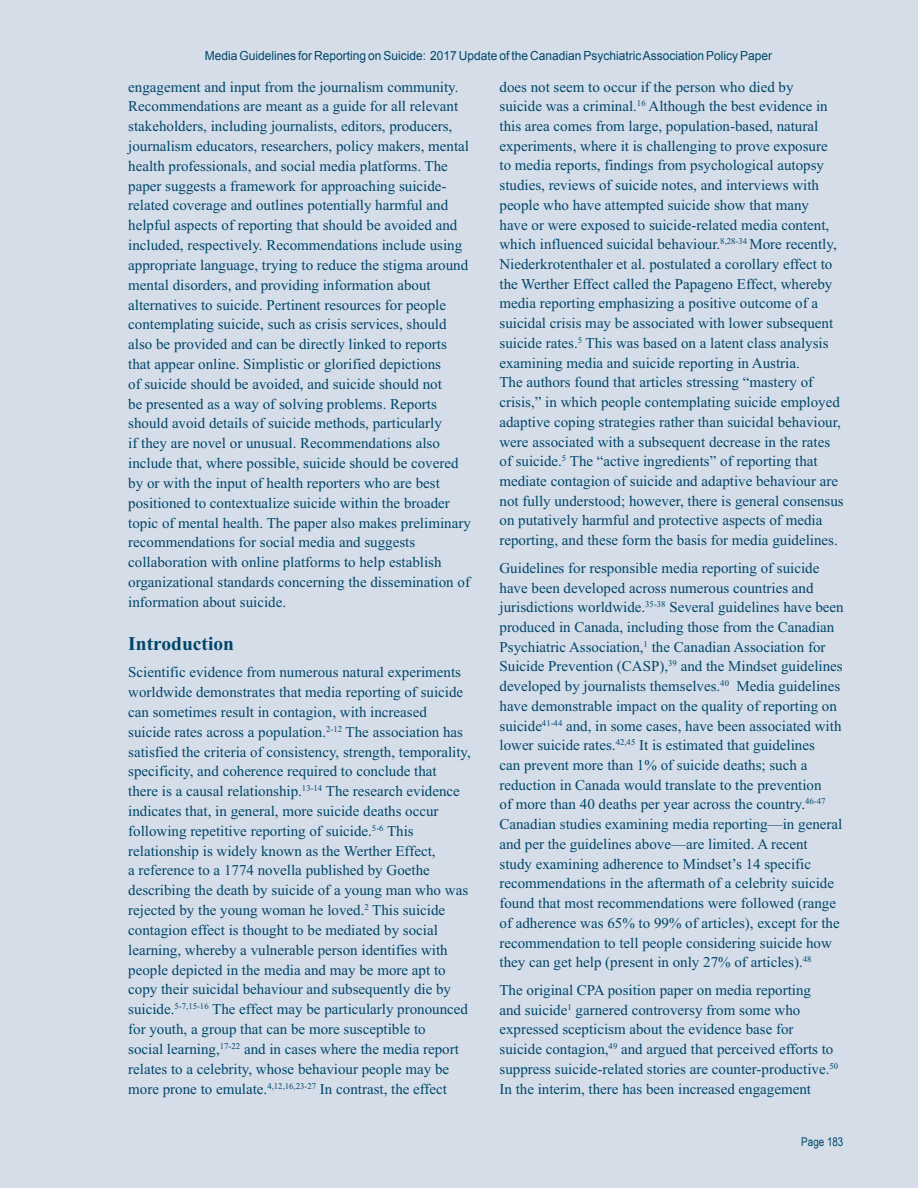
<style>
.page{position:relative;width:918px;height:1188px;background:#d5dde9}
.page>*{position:absolute;margin:0;border:0;box-sizing:border-box;transform-origin:0 0}
.Heading_Level_1{font:700 19.5px "Times New Roman";color:#004669}
.Body_text{font:15px/19.8px "Times New Roman";color:#004669}
.Running_Head_centre{font:12.45px "Arial";color:#004669;scale:.96 1}
.footer_page_number_R{font:12px "Arial Narrow";color:#004669}
</style>
<div class="page">
<p class="Running_Head_centre" style="left:205px;top:48px;width:592px">Media Guidelines for Reporting on Suicide: 2017 Update of the Canadian Psychiatric Association Policy Paper</p>
<p class="Body_text" style="left:128px;top:77px;width:344px">engagement and input from the journalism community.<br>Recommendations are meant as a guide for all relevant stakeholders, including journalists, editors, producers, journalism educators, researchers, policy makers, mental health professionals, and social media platforms. The paper suggests a framework for approaching suicide&shy;related coverage and outlines potentially harmful and helpful aspects of reporting that should be avoided and included, respectively. Recommendations include using appropriate language, trying to reduce the stigma around mental disorders, and providing information about alternatives to suicide. Pertinent resources for people contemplating suicide, such as crisis services, should also be provided and can be directly linked to reports that appear online. Simplistic or glorified depictions<br>of suicide should be avoided, and suicide should not<br>be presented as a way of solving problems. Reports should avoid details of suicide methods, particularly<br>if they are novel or unusual. Recommendations also include that, where possible, suicide should be covered by or with the input of health reporters who are best positioned to contextualize suicide within the broader topic of mental health. The paper also makes preliminary recommendations for social media and suggests collaboration with online platforms to help establish organizational standards concerning the dissemination of information about suicide.</p>
<p class="Heading_Level_1" style="left:128px;top:633px;width:107px">Introduction</p>
<p class="Body_text" style="left:128px;top:662px;width:344px">Scientific evidence from numerous natural experiments worldwide demonstrates that media reporting of suicide can sometimes result in contagion, with increased suicide rates across a population.<sup>2-12</sup> The association has satisfied the criteria of consistency, strength, temporality, specificity, and coherence required to conclude that<br>there is a causal relationship.<sup>13-14</sup> The research evidence indicates that, in general, more suicide deaths occur following repetitive reporting of suicide.<sup>5-6</sup> This relationship is widely known as the Werther Effect,<br>a reference to a 1774 novella published by Goethe describing the death by suicide of a young man who was rejected by the young woman he loved.<sup>2</sup> This suicide contagion effect is thought to be mediated by social learning, whereby a vulnerable person identifies with people depicted in the media and may be more apt to copy their suicidal behaviour and subsequently die by suicide.<sup>5-7,15-16</sup> The effect may be particularly pronounced for youth, a group that can be more susceptible to<br>social learning,<sup>17-22</sup> and in cases where the media report relates to a celebrity, whose behaviour people may be more prone to emulate.<sup>4,12,16,23-27</sup> In contrast, the effect</p>
<p class="Body_text" style="left:500px;top:77px;width:346px">does not seem to occur if the person who died by<br>suicide was a criminal.<sup>16</sup> Although the best evidence in this area comes from large, population-based, natural experiments, where it is challenging to prove exposure<br>to media reports, findings from psychological autopsy studies, reviews of suicide notes, and interviews with people who have attempted suicide show that many<br>have or were exposed to suicide-related media content, which influenced suicidal behaviour.<sup>8,28-34</sup> More recently, Niederkrotenthaler et al. postulated a corollary effect to the Werther Effect called the Papageno Effect, whereby media reporting emphasizing a positive outcome of a suicidal crisis may be associated with lower subsequent suicide rates.<sup>5</sup> This was based on a latent class analysis examining media and suicide reporting in Austria.<br>The authors found that articles stressing “mastery of crisis,” in which people contemplating suicide employed adaptive coping strategies rather than suicidal behaviour, were associated with a subsequent decrease in the rates of suicide.<sup>5</sup> The “active ingredients” of reporting that mediate contagion of suicide and adaptive behaviour are not fully understood; however, there is general consensus on putatively harmful and protective aspects of media reporting, and these form the basis for media guidelines.</p>
<p class="Body_text" style="left:500px;top:558px;width:346px">Guidelines for responsible media reporting of suicide have been developed across numerous countries and jurisdictions worldwide.<sup>35-38</sup> Several guidelines have been produced in Canada, including those from the Canadian Psychiatric Association,<sup>1</sup> the Canadian Association for Suicide Prevention (CASP),<sup>39</sup> and the Mindset guidelines developed by journalists themselves.<sup>40</sup> Media guidelines have demonstrable impact on the quality of reporting on suicide<sup>41-44</sup> and, in some cases, have been associated with lower suicide rates.<sup>42,45</sup> It is estimated that guidelines<br>can prevent more than 1% of suicide deaths; such a reduction in Canada would translate to the prevention<br>of more than 40 deaths per year across the country.<sup>46-47<br></sup>Canadian studies examining media reporting—in general and per the guidelines above—are limited. A recent study examining adherence to Mindset’s 14 specific recommendations in the aftermath of a celebrity suicide found that most recommendations were followed (range of adherence was 65% to 99% of articles), except for the recommendation to tell people considering suicide how they can get help (present in only 27% of articles).<sup>48</sup></p>
<p class="Body_text" style="left:499px;top:980px;width:340px">The original CPA position paper on media reporting<br>and suicide<sup>1</sup> garnered controversy from some who expressed scepticism about the evidence base for suicide contagion,<sup>49</sup> and argued that perceived efforts to suppress suicide-related stories are counter-productive.<sup>50<br></sup>In the interim, there has been increased engagement</p>
<p class="footer_page_number_R" style="left:801px;top:1133px;width:44px">Page 183</p>
</div>
